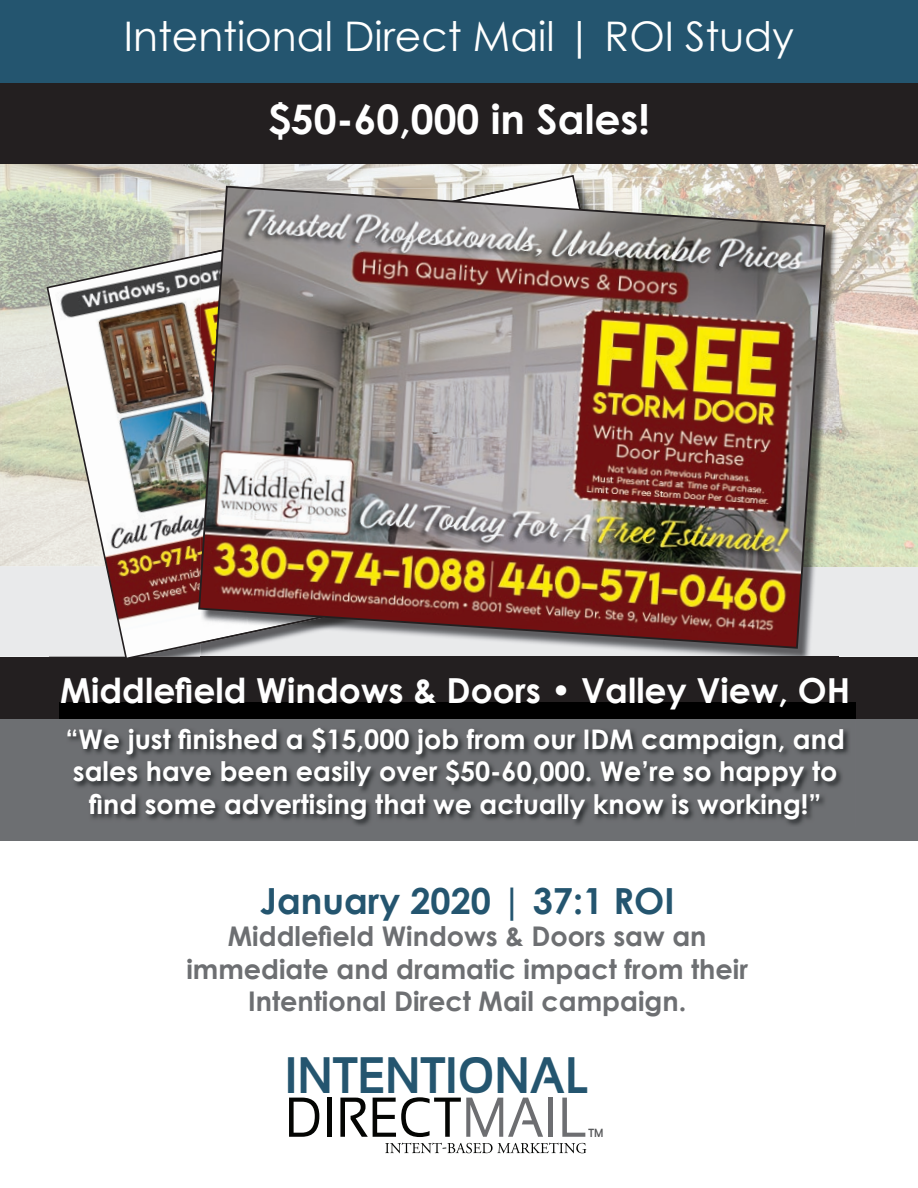
<style>
.page{position:relative;width:918px;height:1188px;background:#fff}
.page>*{position:absolute;margin:0;border:0;box-sizing:border-box;transform-origin:0 0}
.t1{font:56.1px "Sansation";color:#040503;scale:.9 1}
.t2{font:700 51.3px "Sansation";color:#24556f;scale:.9 1}
.t3{font:40.8px "Century Gothic";color:#fff}
.t4{font:700 40.8px "Century Gothic";color:#fff}
.t5{font:700 36px "Century Gothic";color:#24556f}
.t6{font:700 34.5px "Century Gothic";color:#fff}
.t7{font:700 27.15px/32.5px "Century Gothic";color:#6d6f72;text-align:center}
.t8{font:700 27px/32.4px "Century Gothic";color:#fff;text-align:center}
.t9{font:700 11.85px "Sansation";color:#57585a;scale:.9 1}
.s1{color:#6d6e71}
</style>
<div class="page">
<div style="left:0;top:566px;width:918px;height:91px;background:#e9eaeb"></div>
<img style="left:0;top:164px;width:153px;height:58px">
<img style="left:153px;top:164px;width:459px;height:11px">
<img style="left:612px;top:164px;width:153px;height:21px">
<img style="left:765px;top:164px;width:153px;height:58px">
<img style="left:0;top:222px;width:46px;height:344px">
<img style="left:838px;top:222px;width:80px;height:344px">
<div style="left:0;top:0;width:918px;height:88px;background:#24556f"></div>
<div style="left:0;top:703px;width:918px;height:137px;background:#6d6f72"></div>
<div style="left:0;top:657px;width:918px;height:62px;background:#231f20"></div>
<img style="left:653px;top:177px;width:11px;height:8px">
<img style="left:46px;top:175px;width:607px;height:483px">
<img style="left:664px;top:188px;width:174px;height:469px">
<img style="left:201px;top:650px;width:463px;height:8px">
<img style="left:197px;top:185px;width:630px;height:465px">
<img style="left:59px;top:702px;width:796px;height:123px">
<div style="left:0;top:83px;width:918px;height:81px;background:#231f20"></div>
<svg style="left:385px;top:1143px;width:201px;height:10px"></svg>
<h3 class="t3" style="left:124px;top:11px;width:672px">Intentional Direct Mail | ROI Study</h3>
<h3 class="t4" style="left:268px;top:94px;width:383px">$50-60,000 in Sales!</h3>
<p class="t6" style="left:60px;top:669px;width:792px">Middlefield Windows &amp; Doors • Valley View, OH</p>
<p class="t8" style="left:66px;top:722px;width:781px">“We just finished a $15,000 job from our IDM campaign, and sales have been easily over $50-60,000. We’re so happy to find some advertising that we actually know is working!”</p>
<h3 class="t5" style="left:260px;top:878px;width:416px">January 2020 | 37:1 ROI</h3>
<p class="t7" style="left:186px;top:919px;width:563px">Middlefield Windows &amp; Doors saw an immediate and dramatic impact from their<br>Intentional Direct Mail campaign.</p>
<h2 class="t2" style="left:285px;top:1046px;width:340px">INTENTIONAL</h2>
<h1 class="t1" style="left:285px;top:1086px;width:337px">DIRECT<span class="s1">MAIL</span></h1>
<p class="t9" style="left:589px;top:1126px;width:18px">TM</p>
</div>
